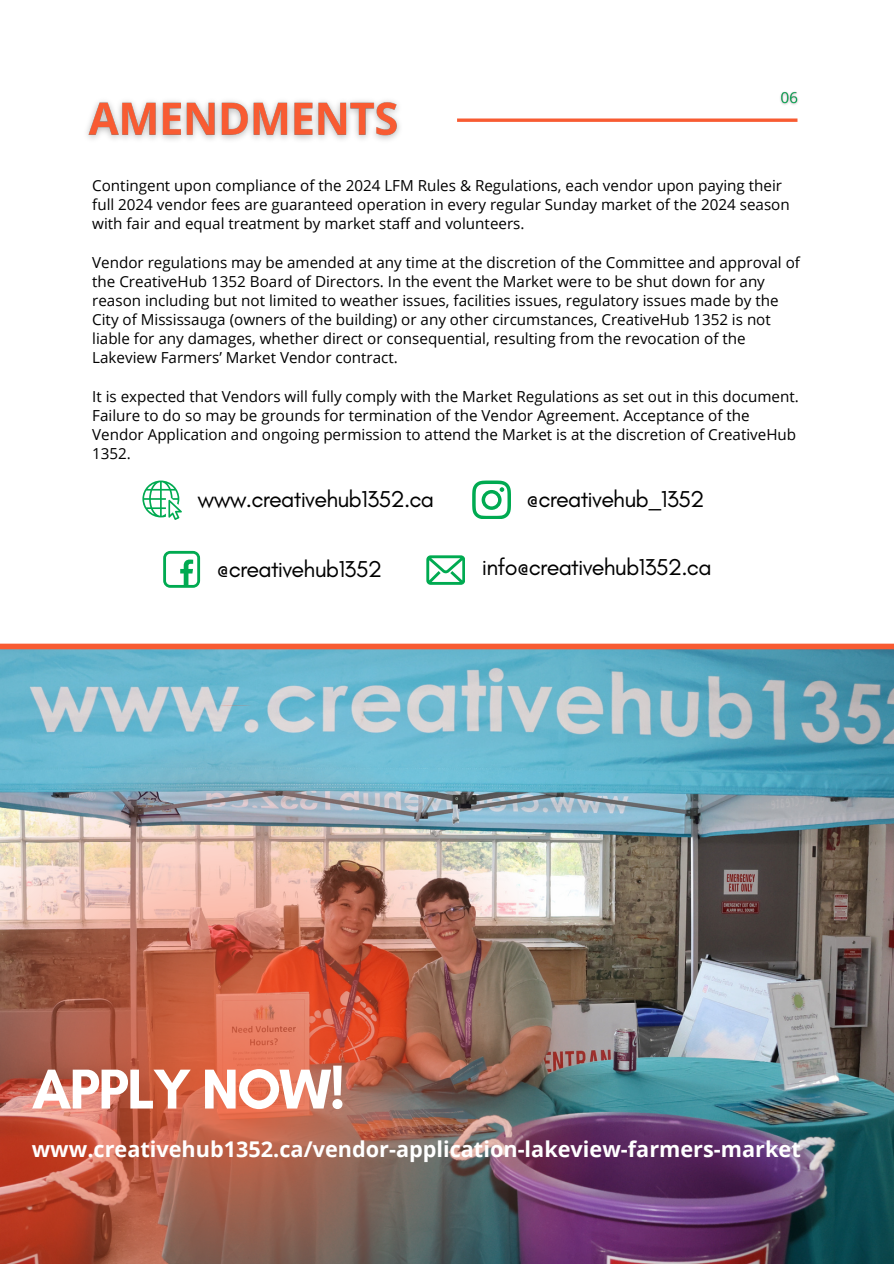
<style>
.page{position:relative;width:894px;height:1264px;background:#fff}
.page>*{position:absolute;margin:0;border:0;box-sizing:border-box;transform-origin:0 0}
.t1{font:700 57.15px "Glacial Indifference";letter-spacing:-.035em;color:#fff}
.t2{font:23.4px "Glacial Indifference";letter-spacing:-.035em;color:#000}
.t3{font:700 21.6px "Open Sans";color:#fff}
.t4{font:15.15px/19.2px "Open Sans";color:#000}
</style>
<div class="page">
<img style="left:0;top:649px;width:893px;height:614px">
<img style="left:0;top:705px;width:635px;height:558px">
<svg style="left:142px;top:480px;width:40px;height:40px"></svg>
<svg style="left:472px;top:480px;width:38px;height:39px"></svg>
<svg style="left:163px;top:551px;width:37px;height:37px"></svg>
<svg style="left:426px;top:555px;width:38px;height:29px"></svg>
<svg style="left:457px;top:118px;width:340px;height:4px"></svg>
<div style="left:0;top:643px;width:893px;height:6px;background:#f85b32"></div>
<img style="left:87px;top:100px;width:313px;height:40px">
<img style="left:780px;top:91px;width:18px;height:14px">
<p class="t4" style="left:92px;top:176px;width:698px">Contingent upon compliance of the 2024 LFM Rules &amp; Regulations, each vendor upon paying their full 2024 vendor fees are guaranteed operation in every regular Sunday market of the 2024 season with fair and equal treatment by market staff and volunteers.</p>
<p class="t4" style="left:92px;top:252px;width:709px">Vendor regulations may be amended at any time at the discretion of the Committee and approval of the CreativeHub 1352 Board of Directors. In the event the Market were to be shut down for any reason including but not limited to weather issues, facilities issues, regulatory issues made by the City of Mississauga (owners of the building) or any other circumstances, CreativeHub 1352 is not liable for any damages, whether direct or consequential, resulting from the revocation of the Lakeview Farmers’ Market Vendor contract.</p>
<p class="t4" style="left:92px;top:386px;width:708px">It is expected that Vendors will fully comply with the Market Regulations as set out in this document.<br>Failure to do so may be grounds for termination of the Vendor Agreement. Acceptance of the Vendor Application and ongoing permission to attend the Market is at the discretion of CreativeHub 1352.</p>
<h2 class="t2" style="left:197px;top:484px;width:238px">www.creativehub1352.ca</h2>
<h2 class="t2" style="left:526px;top:484px;width:180px">@creativehub_1352</h2>
<h2 class="t2" style="left:216px;top:554px;width:167px">@creativehub1352</h2>
<h2 class="t2" style="left:481px;top:552px;width:231px">info@creativehub1352.ca</h2>
<h1 class="t1" style="left:32px;top:1054px;width:315px">APPLY NOW!</h1>
<h3 class="t3" style="left:32px;top:1134px;width:770px">www.creativehub1352.ca/vendor-application-lakeview-farmers-market</h3>
</div>
